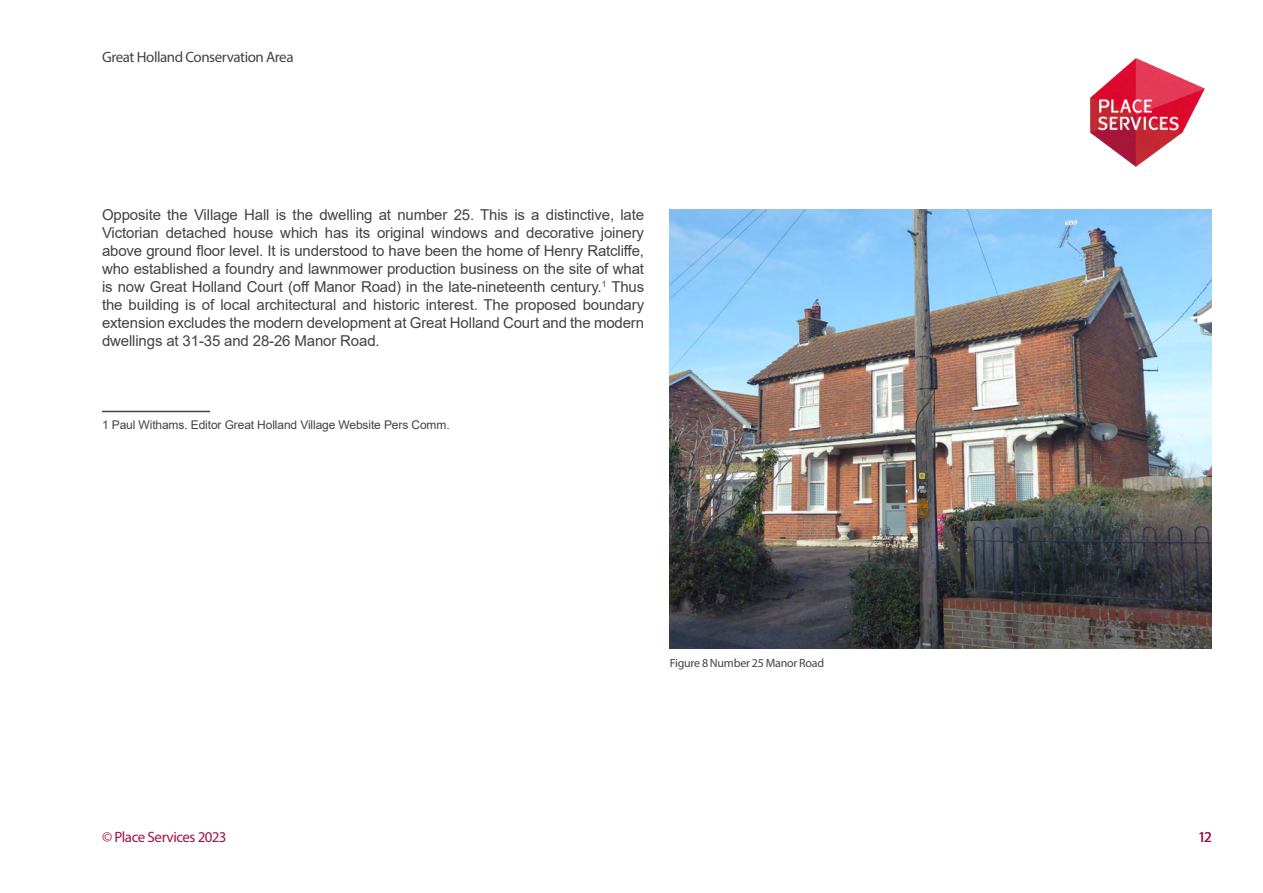
<style>
.page{position:relative;width:1263px;height:893px;background:#fff}
.page>*{position:absolute;margin:0;border:0;box-sizing:border-box;transform-origin:0 0}
.t1{font:15px/18px "Arial";letter-spacing:-.01em;color:#434343;text-align:justify}
.t2{font:15px "Myriad Pro";letter-spacing:-.03em;color:#434343}
.t3{font:15px "Myriad Pro";letter-spacing:-.03em;color:#a4113f}
.Footnote_text{font:12px "Arial";letter-spacing:-.01em;color:#434343}
.t4{font:12px "Myriad Pro";letter-spacing:-.02em;color:#434343}
</style>
<div class="page">
<img style="left:1090px;top:58px;width:115px;height:109px">
<hr style="left:102px;top:411px;width:108px;height:1px;background:#434343">
<img style="left:670px;top:209px;width:542px;height:440px">
<p class="t2" style="left:102px;top:48px;width:193px">Great Holland Conservation Area</p>
<p class="t1" style="left:102px;top:206px;width:544px">Opposite the Village Hall is the dwelling at number 25. This is a distinctive, late Victorian detached house which has its original windows and decorative joinery above ground floor level. It is understood to have been the home of Henry Ratcliffe, who established a foundry and lawnmower production business on the site of what is now Great Holland Court (off Manor Road) in the late-nineteenth century.<sup>1</sup> Thus the building is of local architectural and historic interest. The proposed boundary extension excludes the modern development at Great Holland Court and the modern dwellings at 31-35 and 28-26 Manor Road.</p>
<p class="Footnote_text" style="left:102px;top:417px;width:349px">1 Paul Withams. Editor Great Holland Village Website Pers Comm.</p>
<p class="t4" style="left:670px;top:656px;width:156px">Figure 8 Number 25 Manor Road</p>
<p class="t3" style="left:102px;top:828px;width:126px">© Place Services 2023</p>
<p class="t3" style="left:1198px;top:828px;width:15px">12</p>
</div>
